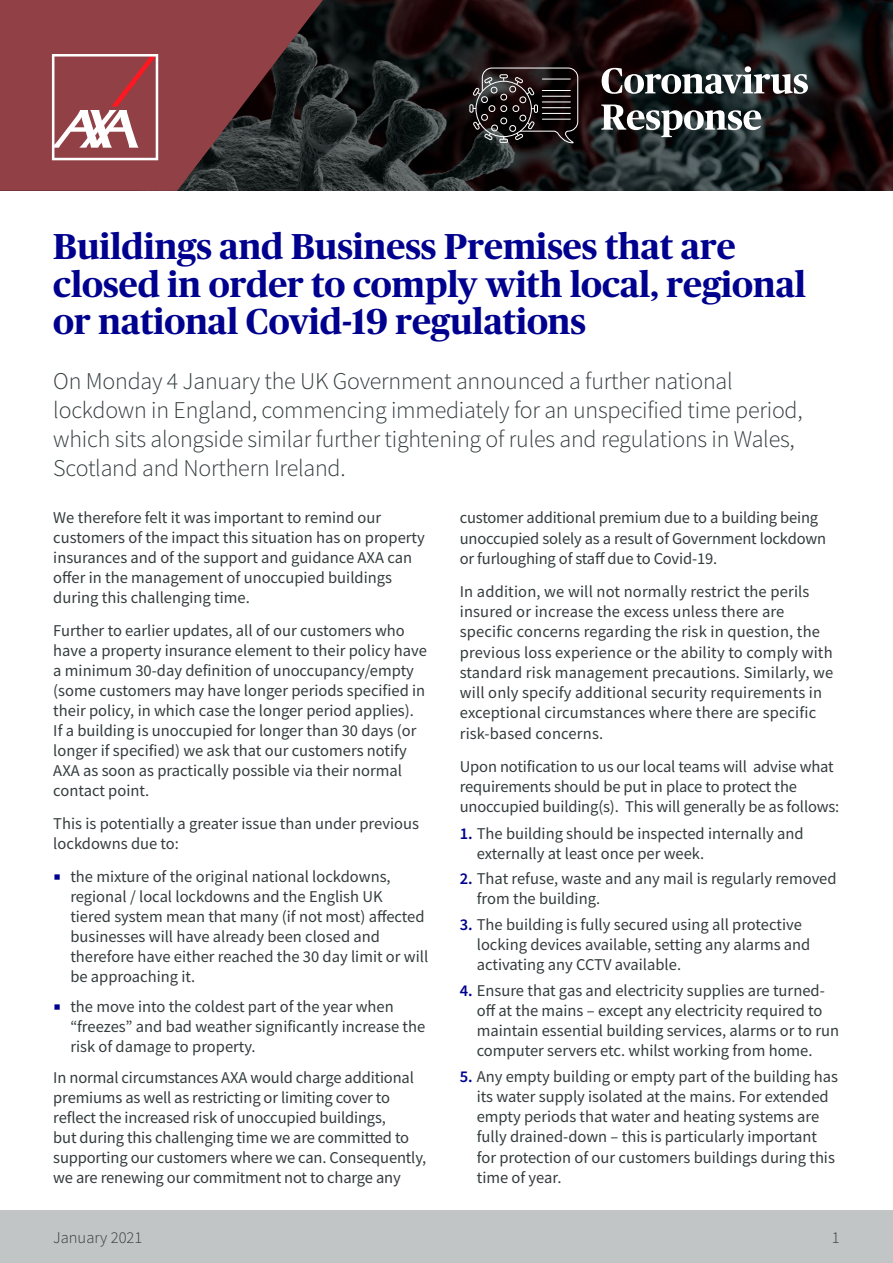
<style>
.page{position:relative;width:893px;height:1263px;background:#fff}
.page>*{position:absolute;margin:0;border:0;box-sizing:border-box;transform-origin:0 0}
.t1{font:700 36px/37.7px "Publico Headline";color:#00008f}
.t2{font:300 24px/29px "Source Sans Pro";letter-spacing:-.01em;color:#343c3d}
.t3{font:16.5px/20px "Source Sans Pro";color:#343c3d}
.t4{font:300 16.5px "Source Sans Pro";color:#343c3d}
.s1{color:#00008f}
.s2{font-weight:600;color:#00008f}
</style>
<div class="page">
<div style="left:0;top:1210px;width:893px;height:53px;background:#c2c5c5"></div>
<img style="left:323px;top:0;width:570px;height:191px">
<svg style="left:0;top:0;width:323px;height:191px;background:#733a3e"></svg>
<svg style="left:52px;top:54px;width:106px;height:106px"></svg>
<svg style="left:602px;top:66px;width:206px;height:28px"></svg>
<svg style="left:601px;top:105px;width:160px;height:32px"></svg>
<svg style="left:469px;top:67px;width:110px;height:77px;background:#332d2e"></svg>
<h1 class="t1" style="left:53px;top:225px;width:754px">Buildings and Business Premises that are closed in order to comply with local, regional or national Covid-19 regulations</h1>
<p class="t2" style="left:53px;top:366px;width:751px">On Monday 4 January the UK Government announced a further national lockdown in England, commencing immediately for an unspecified time period, which sits alongside similar further tightening of rules and regulations in Wales, Scotland and Northern Ireland.</p>
<p class="t3" style="left:53px;top:508px;width:373px">We therefore felt it was important to remind our customers of the impact this situation has on property insurances and of the support and guidance AXA can offer in the management of unoccupied buildings during this challenging time.</p>
<p class="t3" style="left:53px;top:621px;width:375px">Further to earlier updates, all of our customers who have a property insurance element to their policy have a minimum 30-day definition of unoccupancy/empty (some customers may have longer periods specified in their policy, in which case the longer period applies).<br>If a building is unoccupied for longer than 30 days (or longer if specified) we ask that our customers notify AXA as soon as practically possible via their normal contact point.</p>
<p class="t3" style="left:53px;top:813px;width:367px">This is potentially a greater issue than under previous lockdowns due to:</p>
<p class="t3" style="left:70px;top:866px;width:359px;text-indent:-17px"><span class="s1">○</span> the mixture of the original national lockdowns, regional / local lockdowns and the English UK<br>tiered system mean that many (if not most) affected businesses will have already been closed and therefore have either reached the 30 day limit or will be approaching it.</p>
<p class="t3" style="left:70px;top:997px;width:356px;text-indent:-17px"><span class="s1">○</span> the move into the coldest part of the year when “freezes” and bad weather significantly increase the risk of damage to property.</p>
<p class="t3" style="left:53px;top:1067px;width:375px">In normal circumstances AXA would charge additional premiums as well as restricting or limiting cover to reflect the increased risk of unoccupied buildings,<br>but during this challenging time we are committed to supporting our customers where we can. Consequently, we are renewing our commitment not to charge any</p>
<p class="t3" style="left:460px;top:508px;width:368px">customer additional premium due to a building being unoccupied solely as a result of Government lockdown or furloughing of staff due to Covid-19.</p>
<p class="t3" style="left:460px;top:581px;width:375px">In addition, we will not normally restrict the perils insured or increase the excess unless there are specific concerns regarding the risk in question, the previous loss experience or the ability to comply with standard risk management precautions. Similarly, we will only specify additional security requirements in exceptional circumstances where there are specific risk-based concerns.</p>
<p class="t3" style="left:460px;top:756px;width:381px">Upon notification to us our local teams will advise what requirements should be put in place to protect the unoccupied building(s). This will generally be as follows:</p>
<p class="t3" style="left:477px;top:823px;width:328px;text-indent:-17px"><span class="s2">1.</span> The building should be inspected internally and externally at least once per week.</p>
<p class="t3" style="left:477px;top:868px;width:361px;text-indent:-17px"><span class="s2">2.</span> That refuse, waste and any mail is regularly removed from the building.</p>
<p class="t3" style="left:477px;top:914px;width:335px;text-indent:-17px"><span class="s2">3.</span> The building is fully secured using all protective locking devices available, setting any alarms and activating any CCTV available.</p>
<p class="t3" style="left:477px;top:980px;width:364px;text-indent:-17px"><span class="s2">4.</span> Ensure that gas and electricity supplies are turned&shy;off at the mains – except any electricity required to maintain essential building services, alarms or to run computer servers etc. whilst working from home.</p>
<p class="t3" style="left:477px;top:1066px;width:363px;text-indent:-17px"><span class="s2">5.</span> Any empty building or empty part of the building has its water supply isolated at the mains. For extended empty periods that water and heating systems are fully drained-down – this is particularly important for protection of our customers buildings during this time of year.</p>
<p class="t4" style="left:53px;top:1227px;width:91px">January 2021</p>
<p class="t4" style="left:832px;top:1227px;width:9px">1</p>
</div>
